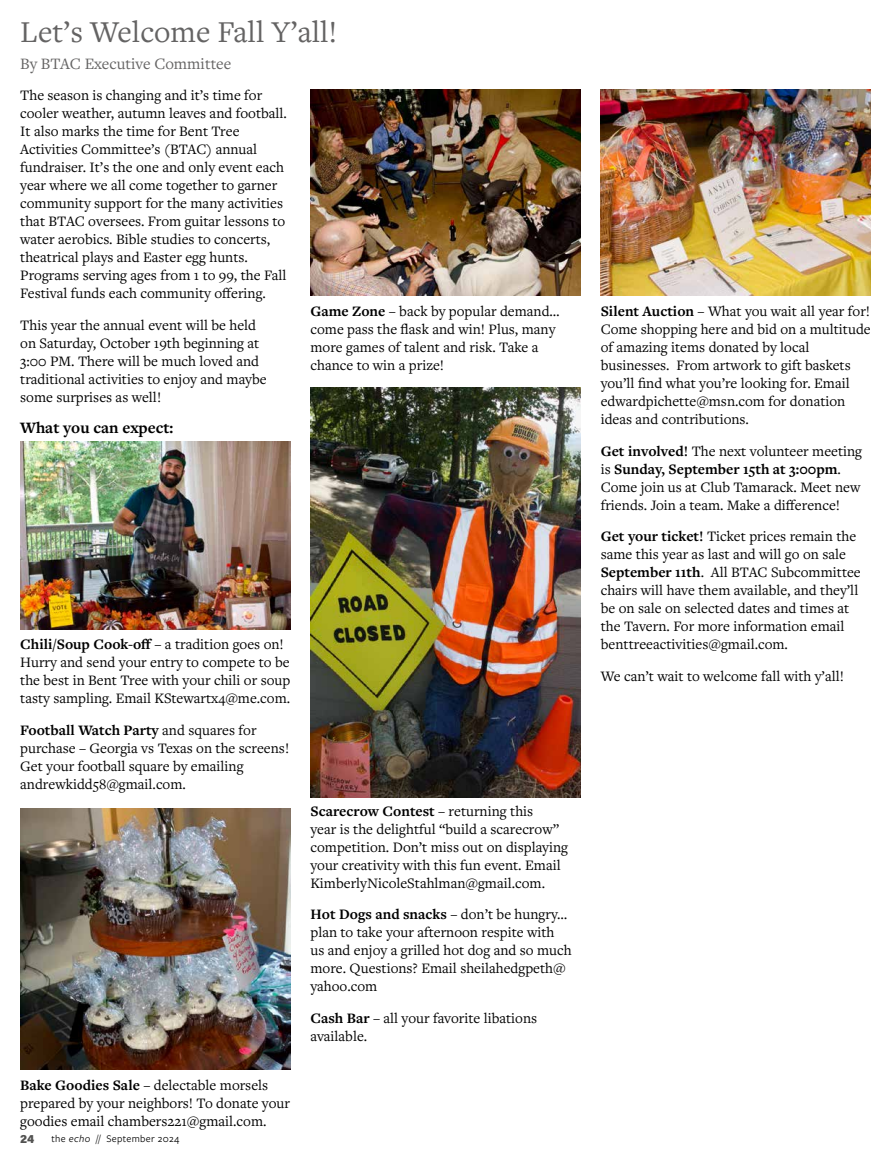
<style>
.page{position:relative;width:891px;height:1161px;background:#fff}
.page>*{position:absolute;margin:0;border:0;box-sizing:border-box;transform-origin:0 0}
.t1{font:31.5px "Freight Text Pro";color:#646363}
.t2{font:16.5px "Freight Text Pro";color:#646363}
.t3{font:700 16.5px "Freight Text Pro";color:#000}
.t4{font:15px/18px "Freight Text Pro";color:#000}
.t5{font:900 12px "Acumin Pro";color:#525251}
.t6{font:10.5px "Freight Sans Pro";letter-spacing:.03em;color:#000}
.s1{font-weight:700}
.s2{font-style:italic}
</style>
<div class="page">
<img style="left:20px;top:441px;width:270px;height:188px">
<img style="left:20px;top:808px;width:270px;height:262px">
<img style="left:310px;top:90px;width:270px;height:206px">
<img style="left:310px;top:387px;width:270px;height:410px">
<img style="left:601px;top:90px;width:270px;height:206px">
<h1 class="t1" style="left:20px;top:11px;width:319px">Let’s Welcome Fall Y’all!</h1>
<p class="t2" style="left:20px;top:52px;width:213px">By BTAC Executive Committee</p>
<p class="t4" style="left:20px;top:86px;width:268px">The season is changing and it’s time for cooler weather, autumn leaves and football.<br>It also marks the time for Bent Tree Activities Committee’s (BTAC) annual fundraiser. It’s the one and only event each year where we all come together to garner community support for the many activities that BTAC oversees. From guitar lessons to water aerobics. Bible studies to concerts, theatrical plays and Easter egg hunts.<br>Programs serving ages from 1 to 99, the Fall Festival funds each community offering.</p>
<p class="t4" style="left:20px;top:315px;width:248px">This year the annual event will be held on Saturday, October 19th beginning at 3:00 PM. There will be much loved and traditional activities to enjoy and maybe some surprises as well!</p>
<p class="t3" style="left:20px;top:417px;width:155px">What you can expect:</p>
<p class="t4" style="left:310px;top:302px;width:251px"><span class="s1">Game Zone</span> – back by popular demand… come pass the flask and win! Plus, many more games of talent and risk. Take a chance to win a prize!</p>
<p class="t4" style="left:20px;top:635px;width:272px"><span class="s1">Chili/Soup Cook-off</span> – a tradition goes on!<br>Hurry and send your entry to compete to be the best in Bent Tree with your chili or soup tasty sampling. Email KStewartx4@me.com.</p>
<p class="t4" style="left:20px;top:720px;width:270px"><span class="s1">Football Watch Party</span> and squares for purchase – Georgia vs Texas on the screens!<br>Get your football square by emailing andrewkidd58@gmail.com.</p>
<p class="t4" style="left:20px;top:1076px;width:271px"><span class="s1">Bake Goodies Sale</span> – delectable morsels prepared by your neighbors! To donate your goodies email chambers221@gmail.com.</p>
<p class="t5" style="left:20px;top:1130px;width:16px">24</p>
<p class="t6" style="left:52px;top:1132px;width:129px">the <span class="s2">echo</span> // September 2024</p>
<p class="t4" style="left:310px;top:801px;width:259px"><span class="s1">Scarecrow Contest</span> – returning this<br>year is the delightful “build a scarecrow” competition. Don’t miss out on displaying your creativity with this fun event. Email KimberlyNicoleStahlman@gmail.com.</p>
<p class="t4" style="left:310px;top:905px;width:263px"><span class="s1">Hot Dogs and snacks</span> – don’t be hungry… plan to take your afternoon respite with us and enjoy a grilled hot dog and so much more. Questions? Email sheilahedgpeth@ yahoo.com</p>
<p class="t4" style="left:310px;top:1008px;width:228px"><span class="s1">Cash Bar</span> – all your favorite libations available.</p>
<p class="t4" style="left:601px;top:302px;width:271px"><span class="s1">Silent Auction</span> – What you wait all year for!<br>Come shopping here and bid on a multitude of amazing items donated by local businesses. From artwork to gift baskets you’ll find what you’re looking for. Email edwardpichette@msn.com for donation ideas and contributions.</p>
<p class="t4" style="left:601px;top:441px;width:263px"><span class="s1">Get involved!</span> The next volunteer meeting is <span class="s1">Sunday, September 15th at 3:00pm</span>.<br>Come join us at Club Tamarack. Meet new friends. Join a team. Make a difference!</p>
<p class="t4" style="left:601px;top:527px;width:262px"><span class="s1">Get your ticket!</span> Ticket prices remain the same this year as last and will go on sale <span class="s1">September 11th</span>. All BTAC Subcommittee chairs will have them available, and they’ll be on sale on selected dates and times at the Tavern. For more information email benttreeactivities@gmail.com.</p>
<p class="t4" style="left:601px;top:666px;width:245px">We can’t wait to welcome fall with y’all!</p>
</div>
